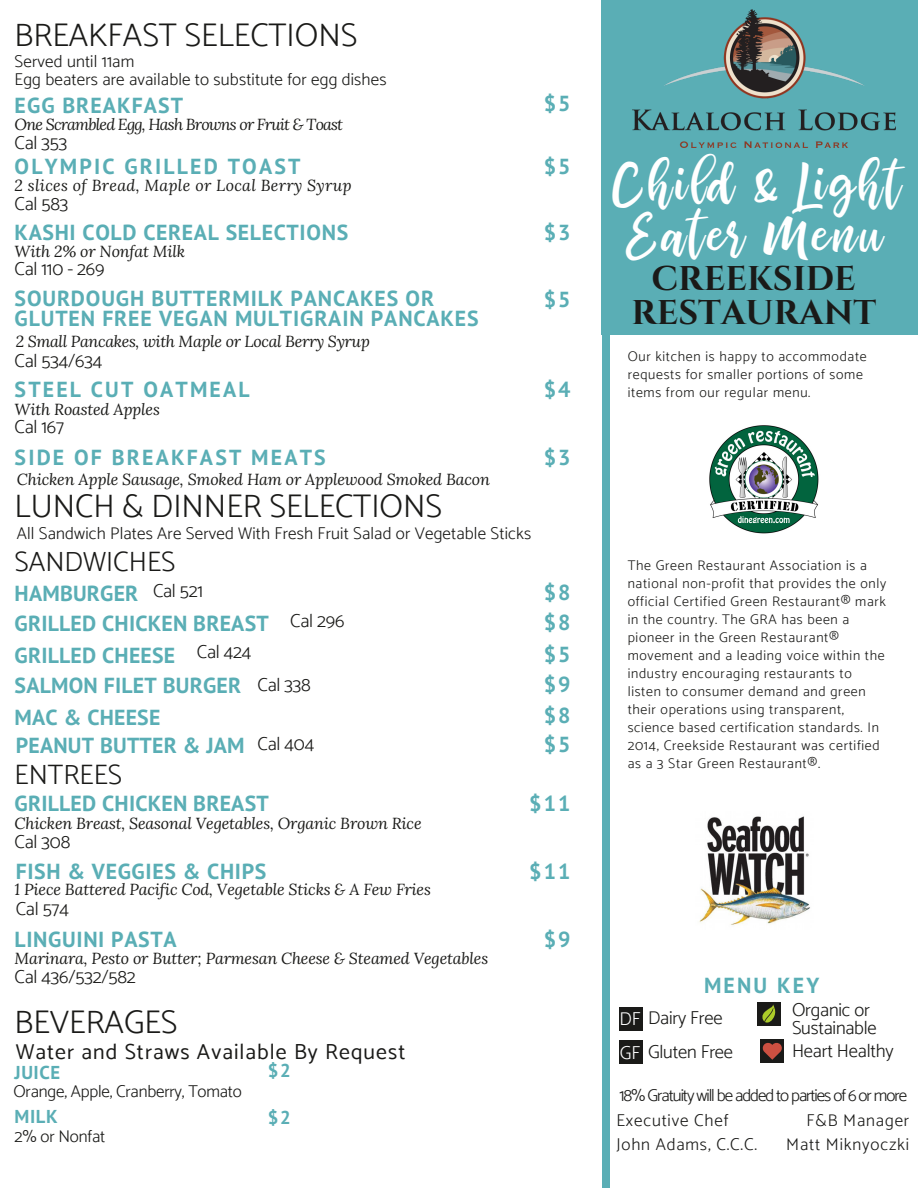
<style>
.page{position:relative;width:918px;height:1188px;background:#fff}
.page>*{position:absolute;margin:0;border:0;box-sizing:border-box;transform-origin:0 0}
.t1{font:49.8px/49.5px "bhatoshine";letter-spacing:.08em;color:#fff;text-align:center}
.t2{font:700 34.2px/33.8px "Cinzel";color:#1a1a18;text-align:center}
.t3{font:300 32.7px "Catamaran";color:#1a1a18}
.t4{font:300 28.05px "Catamaran";color:#1a1a18}
.t5{font:700 21.75px "PT Sans";letter-spacing:.03em;color:#5aaeb5}
.t6{font:700 21.75px "PT Sans";letter-spacing:.01em;color:#5aaeb5}
.t7{font:700 21.75px "PT Sans";letter-spacing:.1em;color:#5aaeb5}
.t8{font:21.75px "Catamaran";letter-spacing:.05em;color:#1a1a18}
.t9{font:700 21.75px "PT Sans";letter-spacing:.05em;color:#5aaeb5}
.t10{font:300 18.6px/33.8px "Catamaran";letter-spacing:-.01em;color:#1a1a18}
.t11{font:700 18.6px "PT Sans";letter-spacing:.03em;color:#5aaeb5}
.t12{font:300 17.1px/18px "Catamaran";letter-spacing:.01em;color:#1a1a18}
.t13{font:300 17.1px/24.9px "Catamaran";letter-spacing:-.06em;color:#1a1a18}
.t14{font:300 17.1px "Catamaran";letter-spacing:.05em;color:#1a1a18}
.t15{font:300 17.1px "Catamaran";letter-spacing:-.01em;color:#1a1a18}
.t16{font:italic 16.05px "Lora";letter-spacing:-.01em;color:#1a1a18}
.t17{font:italic 16.05px "Lora";letter-spacing:-.05em;color:#1a1a18}
.t18{font:italic 16.05px "Lora";letter-spacing:.02em;color:#1a1a18}
.t19{font:300 13.95px/18px "Catamaran";letter-spacing:.05em;color:#1a1a18}
.s1{font-family:"Catamaran";font-weight:300;font-size:18.6px;color:#1a1a18}
.s2{color:#fff}
</style>
<div class="page">
<div style="left:602px;top:329px;width:7px;height:46px;background:#5aaeb5"></div>
<div style="left:602px;top:1145px;width:7px;height:43px;background:#5aaeb5"></div>
<div style="left:602px;top:374px;width:7px;height:315px;background:#5aaeb5"></div>
<div style="left:602px;top:688px;width:7px;height:315px;background:#5aaeb5"></div>
<div style="left:602px;top:1003px;width:7px;height:143px;background:#5aaeb5"></div>
<div style="left:602px;top:0;width:316px;height:335px;background:#5aaeb5"></div>
<img style="left:632px;top:9px;width:264px;height:138px">
<img style="left:709px;top:425px;width:110px;height:109px">
<img style="left:699px;top:816px;width:111px;height:110px">
<div style="left:619px;top:1007px;width:23px;height:24px;background:#1a1a18"></div>
<div style="left:619px;top:1041px;width:23px;height:23px;background:#1a1a18"></div>
<div style="left:757px;top:1002px;width:24px;height:24px;background:#1a1a18"></div>
<svg style="left:762px;top:1004px;width:14px;height:19px"></svg>
<div style="left:760px;top:1040px;width:24px;height:23px;background:#1a1a18"></div>
<svg style="left:763px;top:1043px;width:19px;height:17px"></svg>
<h1 class="t3" style="left:15px;top:16px;width:344px">BREAKFAST SELECTIONS</h1>
<p class="t12" style="left:15px;top:52px;width:373px">Served until 11am<br>Egg beaters are available to substitute for egg dishes</p>
<p class="t9" style="left:15px;top:90px;width:170px">EGG BREAKFAST</p>
<p class="t5" style="left:544px;top:89px;width:28px">$5</p>
<p class="t17" style="left:15px;top:115px;width:330px">One Scrambled Egg, Hash Browns or Fruit &amp; Toast</p>
<p class="t10" style="left:15px;top:125px;width:54px">Cal 353</p>
<p class="t7" style="left:15px;top:152px;width:287px">OLYMPIC GRILLED TOAST</p>
<p class="t5" style="left:544px;top:152px;width:28px">$5</p>
<p class="t18" style="left:15px;top:176px;width:339px">2 slices of Bread, Maple or Local Berry Syrup</p>
<p class="t10" style="left:15px;top:187px;width:55px">Cal 583</p>
<p class="t5" style="left:15px;top:217px;width:335px">KASHI COLD CEREAL SELECTIONS</p>
<p class="t5" style="left:544px;top:217px;width:28px">$3</p>
<p class="t16" style="left:15px;top:242px;width:172px">With 2% or Nonfat Milk</p>
<p class="t10" style="left:15px;top:251px;width:91px">Cal 110 - 269</p>
<p class="t5" style="left:15px;top:284px;width:421px">SOURDOUGH BUTTERMILK PANCAKES OR</p>
<p class="t5" style="left:544px;top:285px;width:28px">$5</p>
<p class="t5" style="left:15px;top:304px;width:466px">GLUTEN FREE VEGAN MULTIGRAIN PANCAKES</p>
<p class="t16" style="left:16px;top:332px;width:356px">2 Small Pancakes, with Maple or Local Berry Syrup</p>
<p class="t10" style="left:15px;top:343px;width:89px">Cal 534/634</p>
<p class="t7" style="left:15px;top:375px;width:237px">STEEL CUT OATMEAL</p>
<p class="t5" style="left:544px;top:375px;width:28px">$4</p>
<p class="t16" style="left:15px;top:399px;width:147px">With Roasted Apples</p>
<p class="t10" style="left:15px;top:410px;width:51px">Cal 167</p>
<p class="t7" style="left:15px;top:442px;width:313px">SIDE OF BREAKFAST MEATS</p>
<p class="t5" style="left:544px;top:442px;width:28px">$3</p>
<p class="t16" style="left:17px;top:469px;width:475px">Chicken Apple Sausage, Smoked Ham or Applewood Smoked Bacon</p>
<h1 class="t3" style="left:15px;top:487px;width:429px">LUNCH &amp; DINNER SELECTIONS</h1>
<p class="t12" style="left:17px;top:524px;width:516px">All Sandwich Plates Are Served With Fresh Fruit Salad or Vegetable Sticks</p>
<h2 class="t4" style="left:15px;top:545px;width:162px">SANDWICHES</h2>
<p class="t6" style="left:15px;top:579px;width:190px">HAMBURGER <sup>Cal</sup> <sup>521</sup></p>
<p class="t5" style="left:544px;top:577px;width:28px">$8</p>
<p class="t6" style="left:15px;top:609px;width:331px">GRILLED CHICKEN BREAST <sup>Cal</sup> <sup>296</sup></p>
<p class="t5" style="left:544px;top:608px;width:28px">$8</p>
<p class="t6" style="left:15px;top:640px;width:238px">GRILLED CHEESE <sup>Cal</sup> <sup>424</sup></p>
<p class="t5" style="left:544px;top:639px;width:28px">$5</p>
<p class="t6" style="left:15px;top:671px;width:298px">SALMON FILET BURGER <span class="s1">Cal 338</span></p>
<p class="t5" style="left:544px;top:670px;width:28px">$9</p>
<p class="t6" style="left:15px;top:702px;width:147px">MAC &amp; CHEESE</p>
<p class="t5" style="left:544px;top:701px;width:28px">$8</p>
<p class="t6" style="left:16px;top:730px;width:300px">PEANUT BUTTER &amp; JAM <span class="s1">Cal 404</span></p>
<p class="t5" style="left:544px;top:729px;width:28px">$5</p>
<h2 class="t4" style="left:15px;top:758px;width:109px">ENTREES</h2>
<p class="t6" style="left:15px;top:789px;width:256px">GRILLED CHICKEN BREAST</p>
<p class="t5" style="left:529px;top:789px;width:43px">$11</p>
<p class="t16" style="left:15px;top:813px;width:409px">Chicken Breast, Seasonal Vegetables, Organic Brown Rice</p>
<p class="t10" style="left:15px;top:825px;width:57px">Cal 308</p>
<p class="t5" style="left:16px;top:856px;width:252px">FISH &amp; VEGGIES &amp; CHIPS</p>
<p class="t5" style="left:529px;top:856px;width:43px">$11</p>
<p class="t16" style="left:15px;top:880px;width:418px">1 Piece Battered Pacific Cod, Vegetable Sticks &amp; A Few Fries</p>
<p class="t10" style="left:16px;top:891px;width:55px">Cal 574</p>
<p class="t5" style="left:15px;top:925px;width:163px">LINGUINI PASTA</p>
<p class="t5" style="left:544px;top:925px;width:28px">$9</p>
<p class="t16" style="left:15px;top:948px;width:475px">Marinara, Pesto or Butter; Parmesan Cheese &amp; Steamed Vegetables</p>
<p class="t10" style="left:15px;top:960px;width:123px">Cal 436/532/582</p>
<h1 class="t3" style="left:15px;top:1002px;width:164px">BEVERAGES</h1>
<p class="t8" style="left:16px;top:1038px;width:391px">Water and Straws Available By Request</p>
<h4 class="t11" style="left:15px;top:1060px;width:47px">JUICE</h4>
<h4 class="t11" style="left:268px;top:1058px;width:25px">$2</h4>
<p class="t15" style="left:14px;top:1081px;width:230px">Orange, Apple, Cranberry, Tomato</p>
<h4 class="t11" style="left:15px;top:1104px;width:45px">MILK</h4>
<h4 class="t11" style="left:268px;top:1105px;width:25px">$2</h4>
<p class="t15" style="left:15px;top:1126px;width:92px">2% or Nonfat</p>
<p class="t1" style="left:613px;top:160px;width:289px">Child &amp; Light<br>Eater Menu</p>
<p class="t2" style="left:631px;top:263px;width:246px">CREEKSIDE<br>RESTAURANT</p>
<p class="t19" style="left:628px;top:347px;width:241px">Our kitchen is happy to accommodate requests for smaller portions of some items from our regular menu.</p>
<p class="t19" style="left:628px;top:556px;width:260px">The Green Restaurant Association is a national non-profit that provides the only official Certified Green Restaurant® mark in the country. The GRA has been a pioneer in the Green Restaurant® movement and a leading voice within the industry encouraging restaurants to listen to consumer demand and green their operations using transparent, science based certification standards. In 2014, Creekside Restaurant was certified as a 3 Star Green Restaurant®.</p>
<p class="t5" style="left:704px;top:971px;width:117px">MENU KEY</p>
<p class="t10" style="left:620px;top:1000px;width:115px"><span class="s2">DF</span> Dairy Free<br><span class="s2">GF</span> Gluten Free</p>
<p class="t10" style="left:792px;top:993px;width:79px">Organic or</p>
<p class="t10" style="left:792px;top:1011px;width:86px">Sustainable</p>
<p class="t10" style="left:792px;top:1033px;width:103px">Heart Healthy</p>
<p class="t13" style="left:616px;top:1083px;width:292px">18% Gratuity will be added to parties of 6 or more<br>Executive Chef</p>
<p class="t14" style="left:807px;top:1110px;width:104px">F&amp;B Manager</p>
<p class="t14" style="left:616px;top:1134px;width:142px">John Adams, C.C.C.</p>
<p class="t14" style="left:786px;top:1134px;width:125px">Matt Miknyoczki</p>
</div>
